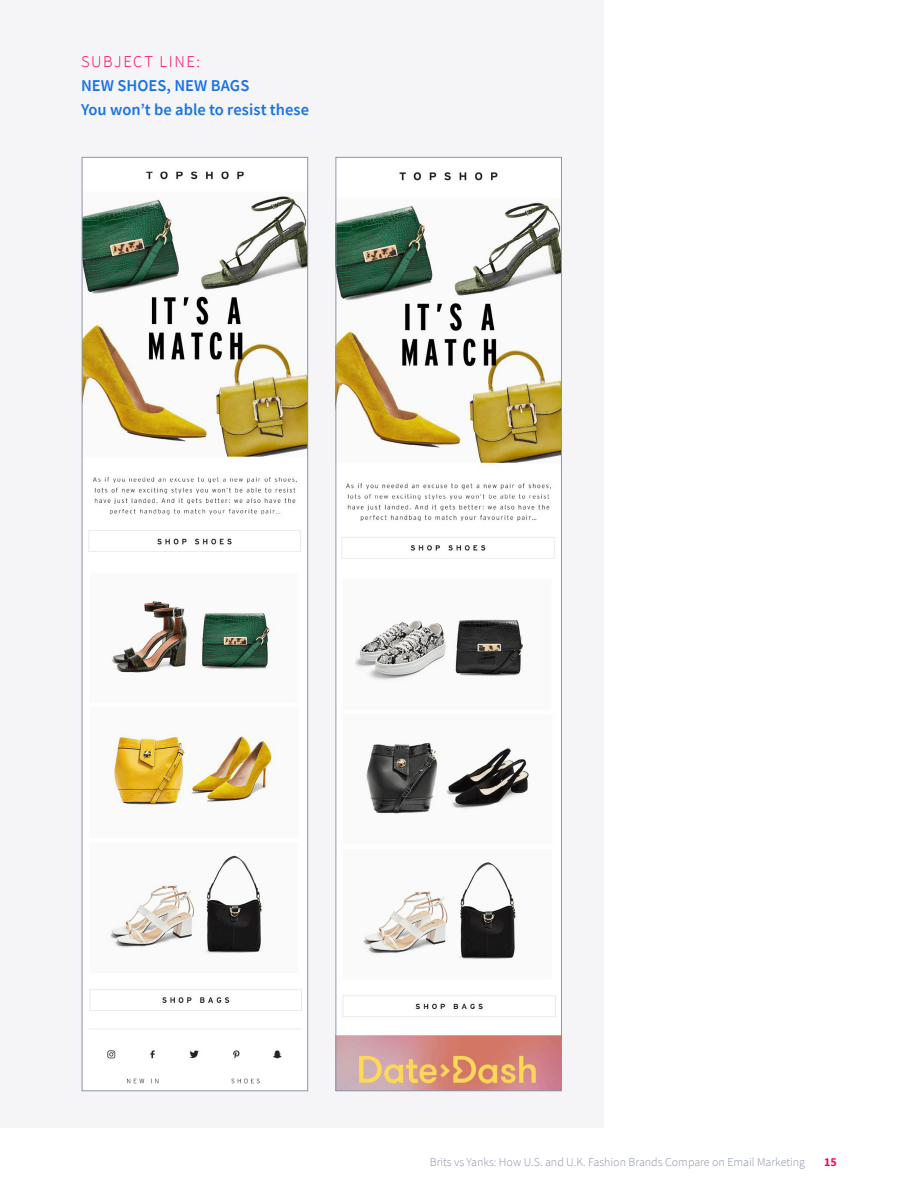
<style>
.page{position:relative;width:918px;height:1188px;background:#fff}
.page>*{position:absolute;margin:0;border:0;box-sizing:border-box;transform-origin:0 0}
.t1{font:600 16.5px/24px "Source Sans Pro";color:#1773e6}
.t2{font:300 16.5px "Source Sans Pro";letter-spacing:.09em;color:#ff005c}
.t3{font:300 12px "Source Sans Pro";color:#8c94a8}
.t4{font:700 12px "Source Sans Pro";color:#ff005c}
</style>
<div class="page">
<div style="left:0;top:0;width:604px;height:1128px;background:#f5f5f8"></div>
<img style="left:84px;top:171px;width:222px;height:913px">
<div style="left:82px;top:157px;width:226px;height:934px;border:1px solid #8c94a8"></div>
<img style="left:338px;top:172px;width:222px;height:917px">
<div style="left:336px;top:157px;width:226px;height:934px;border:1px solid #8c94a8"></div>
<h1 class="t2" style="left:81px;top:52px;width:121px">SUBJECT LINE:</h1>
<h1 class="t1" style="left:81px;top:74px;width:230px">NEW SHOES, NEW BAGS<br>You won’t be able to resist these</h1>
<p class="t3" style="left:430px;top:1154px;width:377px">Brits vs Yanks: How U.S. and U.K. Fashion Brands Compare on Email Marketing</p>
<p class="t4" style="left:824px;top:1154px;width:14px">15</p>
</div>
